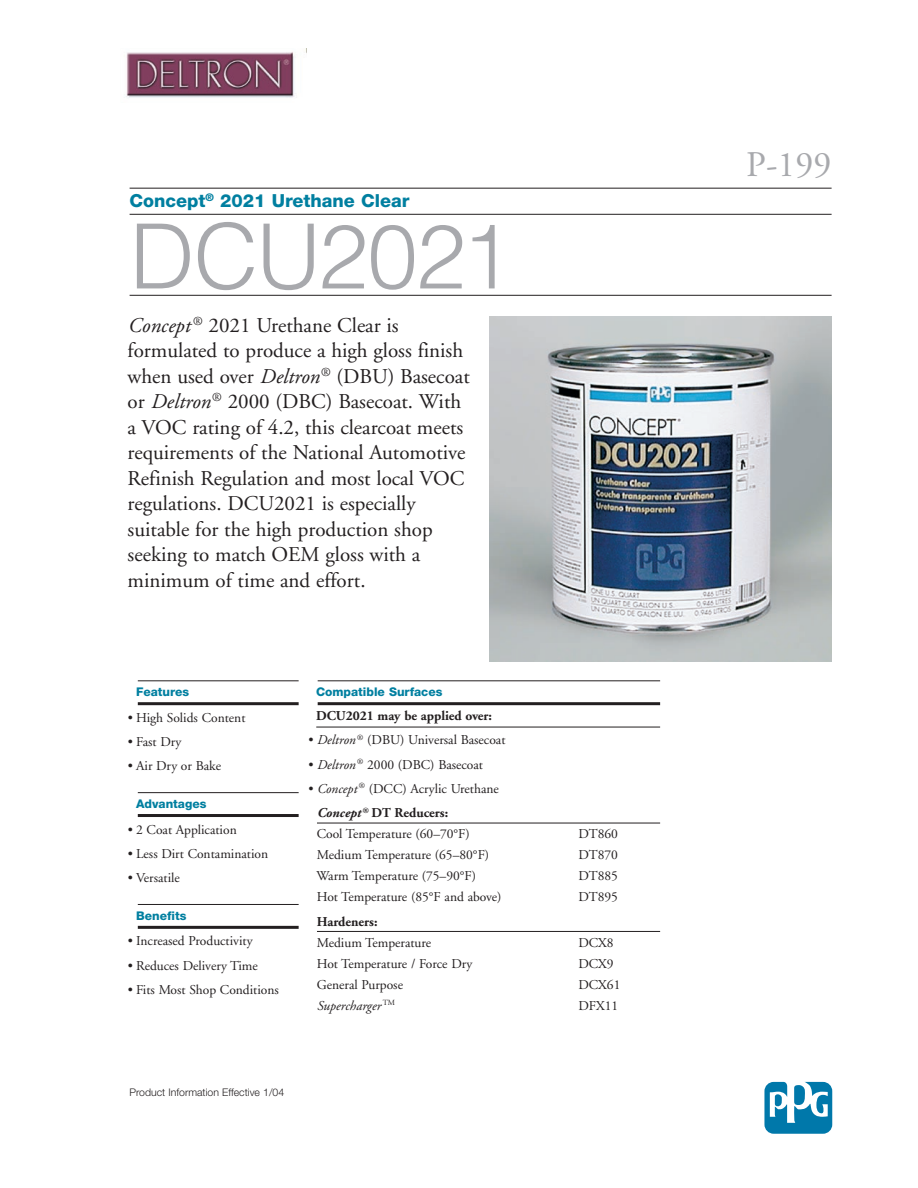
<style>
.page{position:relative;width:918px;height:1188px;background:#fff}
.page>*{position:absolute;margin:0;border:0;box-sizing:border-box;transform-origin:0 0}
.Main_Product_Title{font:300 90px "Helvetica";letter-spacing:-.025em;color:#a8a9ad}
.t1{font:36px "Adobe Garamond";color:#a8a9ad}
.t2{font:21px/25.5px "Adobe Garamond";color:#231f20}
.SubHead{font:800 18px "Helvetica Neue";color:#007fa0}
.Features{font:13.5px "Adobe Garamond";color:#231f20}
.Features-2{font:700 13.5px "Adobe Garamond";letter-spacing:-.005em;color:#231f20}
.Features-3{font:italic 13.5px "Adobe Garamond";color:#231f20}
.Baby_Subheads{font:800 12px "Helvetica Neue";color:#007fa0}
.t3{font:300 10.5px "Helvetica Neue";color:#231f20}
.s1{font-style:italic}
</style>
<div class="page">
<hr style="left:130px;top:188px;width:702px;height:1px;background:#231f20">
<hr style="left:130px;top:214px;width:702px;height:1px;background:#231f20">
<hr style="left:130px;top:295px;width:702px;height:1px;background:#231f20">
<svg style="left:764px;top:1082px;width:68px;height:52px"></svg>
<hr style="left:138px;top:680px;width:161px;height:1px;background:#231f20">
<hr style="left:138px;top:702px;width:161px;height:3px;background:#231f20">
<hr style="left:138px;top:792px;width:161px;height:1px;background:#231f20">
<hr style="left:138px;top:814px;width:161px;height:3px;background:#231f20">
<hr style="left:138px;top:904px;width:161px;height:1px;background:#231f20">
<hr style="left:138px;top:926px;width:161px;height:3px;background:#231f20">
<hr style="left:318px;top:680px;width:342px;height:1px;background:#231f20">
<hr style="left:318px;top:702px;width:342px;height:3px;background:#231f20">
<hr style="left:316px;top:727px;width:344px;height:1px;background:#231f20">
<hr style="left:317px;top:823px;width:343px;height:1px;background:#231f20">
<hr style="left:317px;top:931px;width:343px;height:1px;background:#231f20">
<img style="left:490px;top:317px;width:342px;height:344px">
<img style="left:126px;top:49px;width:180px;height:49px">
<p class="SubHead" style="left:130px;top:190px;width:281px">Concept<sup>®</sup> 2021 Urethane Clear</p>
<p class="Main_Product_Title" style="left:130px;top:200px;width:384px">DCU2021</p>
<p class="t2" style="left:128px;top:313px;width:344px"><span class="s1">Concept</span> <sup>®</sup> 2021 Urethane Clear is formulated to produce a high gloss finish when used over <span class="s1">Deltron</span><sup>®</sup> (DBU) Basecoat or <span class="s1">Deltron</span><sup>®</sup> 2000 (DBC) Basecoat. With a VOC rating of 4.2, this clearcoat meets requirements of the National Automotive Refinish Regulation and most local VOC regulations. DCU2021 is especially suitable for the high production shop seeking to match OEM gloss with a minimum of time and effort.</p>
<p class="Baby_Subheads" style="left:136px;top:685px;width:54px">Features</p>
<p class="Features" style="left:128px;top:710px;width:119px">• High Solids Content</p>
<p class="Features" style="left:128px;top:734px;width:55px">• Fast Dry</p>
<p class="Features" style="left:128px;top:759px;width:95px">• Air Dry or Bake</p>
<p class="Baby_Subheads" style="left:136px;top:797px;width:72px">Advantages</p>
<p class="Features" style="left:128px;top:822px;width:110px">• 2 Coat Application</p>
<p class="Features" style="left:128px;top:846px;width:142px">• Less Dirt Contamination</p>
<p class="Features" style="left:128px;top:871px;width:54px">• Versatile</p>
<p class="Baby_Subheads" style="left:136px;top:908px;width:52px">Benefits</p>
<p class="Features" style="left:128px;top:934px;width:126px">• Increased Productivity</p>
<p class="Features" style="left:128px;top:958px;width:132px">• Reduces Delivery Time</p>
<p class="Features" style="left:128px;top:982px;width:153px">• Fits Most Shop Conditions</p>
<p class="Baby_Subheads" style="left:316px;top:685px;width:128px">Compatible Surfaces</p>
<p class="Features-2" style="left:316px;top:709px;width:177px">DCU2021 may be applied over:</p>
<p class="Features" style="left:308px;top:733px;width:199px">• <span class="s1">Deltron</span> <sup>®</sup> (DBU) Universal Basecoat</p>
<p class="Features" style="left:308px;top:757px;width:176px">• <span class="s1">Deltron</span> <sup>®</sup> 2000 (DBC) Basecoat</p>
<p class="Features" style="left:308px;top:781px;width:192px">• <span class="s1">Concept</span> <sup>®</sup> (DCC) Acrylic Urethane</p>
<p class="Features-2" style="left:317px;top:806px;width:133px"><span class="s1">Concept</span> <sup>®</sup> DT Reducers:</p>
<p class="Features" style="left:317px;top:827px;width:155px">Cool Temperature (60–70°F)</p>
<p class="Features" style="left:578px;top:827px;width:41px">DT860</p>
<p class="Features" style="left:317px;top:848px;width:174px">Medium Temperature (65–80°F)</p>
<p class="Features" style="left:578px;top:848px;width:41px">DT870</p>
<p class="Features" style="left:317px;top:869px;width:161px">Warm Temperature (75–90°F)</p>
<p class="Features" style="left:578px;top:869px;width:41px">DT885</p>
<p class="Features" style="left:317px;top:890px;width:186px">Hot Temperature (85°F and above)</p>
<p class="Features" style="left:578px;top:890px;width:41px">DT895</p>
<p class="Features-2" style="left:317px;top:914px;width:62px">Hardeners:</p>
<p class="Features" style="left:317px;top:935px;width:116px">Medium Temperature</p>
<p class="Features" style="left:578px;top:935px;width:37px">DCX8</p>
<p class="Features" style="left:317px;top:956px;width:157px">Hot Temperature / Force Dry</p>
<p class="Features" style="left:578px;top:956px;width:37px">DCX9</p>
<p class="Features" style="left:317px;top:977px;width:88px">General Purpose</p>
<p class="Features" style="left:578px;top:977px;width:44px">DCX61</p>
<p class="Features-3" style="left:317px;top:998px;width:80px">Supercharger <sup>TM</sup></p>
<p class="Features" style="left:578px;top:998px;width:41px">DFX11</p>
<p class="t3" style="left:130px;top:1086px;width:156px">Product Information Effective 1/04</p>
<p class="t1" style="left:746px;top:146px;width:87px">P-199</p>
</div>
